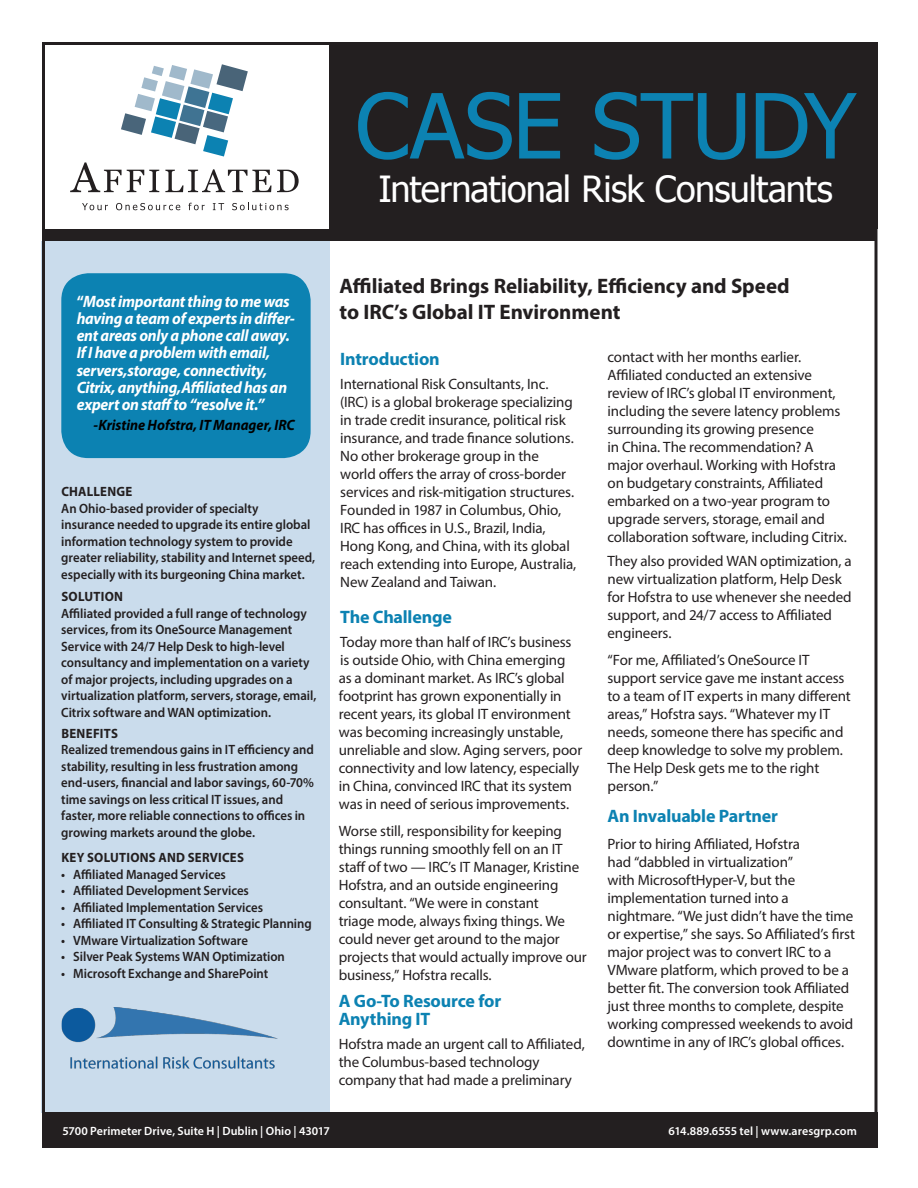
<style>
.page{position:relative;width:918px;height:1188px;background:#fff}
.page>*{position:absolute;margin:0;border:0;box-sizing:border-box;transform-origin:0 0}
.t1{font:90px "Tahoma";letter-spacing:-.015em;color:#0c82b2}
.t2{font:36px "Tahoma";letter-spacing:-.02em;color:#fff}
.t3{font:700 21px "Myriad Pro";letter-spacing:-.005em;color:#231f20}
.t4{font:700 18px/18px "Myriad Pro";letter-spacing:-.01em;color:#0c82b2}
.t5{font:italic 700 16.5px/17.2px "Myriad Pro";letter-spacing:-.015em;color:#fff;scale:.95 1}
.t6{font:15px/18px "Myriad Pro";letter-spacing:-.01em;color:#231f20}
.t7{font:italic 700 15px "Myriad Pro";letter-spacing:-.005em;color:#000;scale:.95 1}
.t8{font:600 13.5px/16.5px "Myriad Pro";letter-spacing:-.005em;color:#231f20;scale:.95 1}
.t9{font:700 13.5px "Myriad Pro";letter-spacing:.02em;color:#231f20;scale:.95 1}
.t10{font:600 12px "Myriad Pro";letter-spacing:.005em;color:#fff}
.s1{font-style:normal}
</style>
<div class="page">
<div style="left:41px;top:241px;width:288px;height:871px;background:#cadcec"></div>
<div style="left:42px;top:1112px;width:836px;height:36px;background:#231f20"></div>
<div style="left:61px;top:273px;width:250px;height:185px;background:#0c82b2;border-radius:27px"></div>
<img style="left:61px;top:1007px;width:217px;height:62px">
<div style="left:329px;top:42px;width:549px;height:187px;background:#231f20"></div>
<div style="left:44px;top:229px;width:832px;height:12px;background:#231f20"></div>
<svg style="left:82px;top:203px;width:26px;height:7px"></svg>
<svg style="left:116px;top:203px;width:64px;height:7px"></svg>
<svg style="left:188px;top:203px;width:17px;height:7px"></svg>
<svg style="left:213px;top:203px;width:11px;height:7px"></svg>
<svg style="left:232px;top:203px;width:57px;height:7px"></svg>
<svg style="left:70px;top:64px;width:229px;height:128px"></svg>
<p class="t1" style="left:355px;top:65px;width:503px">CASE STUDY</p>
<p class="t2" style="left:379px;top:164px;width:456px">International Risk Consultants</p>
<p class="t5" style="left:77px;top:292px;width:231px"><span class="s1">“</span>Most important thing to me was having a team of experts in differ&shy;ent areas only a phone call away.<br>If I have a problem with email, servers,storage, connectivity,<br>Citrix, anything,Affiliated has an expert on staff to “resolve it.”</p>
<p class="t7" style="left:94px;top:415px;width:213px">-Kristine Hofstra, IT Manager, IRC</p>
<p class="t9" style="left:61px;top:483px;width:76px">CHALLENGE</p>
<p class="t8" style="left:61px;top:499px;width:269px">An Ohio-based provider of specialty insurance needed to upgrade its entire global information technology system to provide greater reliability, stability and Internet speed, especially with its burgeoning China market.</p>
<p class="t9" style="left:61px;top:588px;width:66px">SOLUTION</p>
<p class="t8" style="left:61px;top:604px;width:260px">Affiliated provided a full range of technology services, from its OneSource Management<br>Service with 24/7 Help Desk to high-level</p>
<p class="t8" style="left:61px;top:654px;width:270px">consultancy and implementation on a variety of major projects, including upgrades on a virtualization platform, servers, storage, email, Citrix software and WAN optimization.</p>
<p class="t9" style="left:61px;top:724px;width:61px">BENEFITS</p>
<p class="t8" style="left:61px;top:741px;width:267px">Realized tremendous gains in IT efficiency and stability, resulting in less frustration among end-users, financial and labor savings, 60-70% time savings on less critical IT issues, and faster, more reliable connections to offices in</p>
<p class="t8" style="left:61px;top:823px;width:206px">growing markets around the globe.</p>
<p class="t9" style="left:61px;top:849px;width:194px">KEY SOLUTIONS AND SERVICES</p>
<p class="t8" style="left:61px;top:865px;width:175px">• Affiliated Managed Services</p>
<p class="t8" style="left:61px;top:882px;width:199px">• Affiliated Development Services</p>
<p class="t8" style="left:61px;top:898px;width:214px">• Affiliated Implementation Services</p>
<p class="t8" style="left:61px;top:915px;width:265px">• Affiliated IT Consulting &amp; Strategic Planning</p>
<p class="t8" style="left:61px;top:931px;width:198px">• VMware Virtualization Software</p>
<p class="t8" style="left:61px;top:948px;width:237px">• Silver Peak Systems WAN Optimization</p>
<p class="t8" style="left:61px;top:964px;width:219px">• Microsoft Exchange and SharePoint</p>
<p class="t3" style="left:340px;top:273px;width:452px">Affiliated Brings Reliability, Efficiency and Speed</p>
<p class="t3" style="left:340px;top:298px;width:283px">to IRC’s Global IT Environment</p>
<p class="t4" style="left:340px;top:349px;width:101px">Introduction</p>
<p class="t6" style="left:340px;top:374px;width:210px">International Risk Consultants, Inc.</p>
<p class="t6" style="left:340px;top:392px;width:234px">(IRC) is a global brokerage specializing</p>
<p class="t6" style="left:340px;top:410px;width:227px">in trade credit insurance, political risk</p>
<p class="t6" style="left:340px;top:428px;width:235px">insurance, and trade finance solutions.</p>
<p class="t6" style="left:340px;top:446px;width:200px">No other brokerage group in the</p>
<p class="t6" style="left:340px;top:464px;width:227px">world offers the array of cross-border</p>
<p class="t6" style="left:340px;top:482px;width:235px">services and risk-mitigation structures.</p>
<p class="t6" style="left:340px;top:500px;width:223px">Founded in 1987 in Columbus, Ohio,</p>
<p class="t6" style="left:340px;top:518px;width:207px">IRC has offices in U.S., Brazil, India,</p>
<p class="t6" style="left:340px;top:536px;width:231px">Hong Kong, and China, with its global</p>
<p class="t6" style="left:340px;top:554px;width:238px">reach extending into Europe, Australia,</p>
<p class="t6" style="left:340px;top:572px;width:158px">New Zealand and Taiwan.</p>
<p class="t4" style="left:340px;top:607px;width:113px">The Challenge</p>
<p class="t6" style="left:339px;top:632px;width:245px">Today more than half of IRC’s business is outside Ohio, with China emerging<br>as a dominant market. As IRC’s global footprint has grown exponentially in recent years, its global IT environment was becoming increasingly unstable, unreliable and slow. Aging servers, poor connectivity and low latency, especially in China, convinced IRC that its system was in need of serious improvements.</p>
<p class="t6" style="left:339px;top:821px;width:250px">Worse still, responsibility for keeping things running smoothly fell on an IT staff of two — IRC’s IT Manager, Kristine Hofstra, and an outside engineering consultant. “We were in constant<br>triage mode, always fixing things. We could never get around to the major projects that would actually improve our business,” Hofstra recalls.</p>
<p class="t4" style="left:339px;top:991px;width:164px">A Go-To Resource for<br>Anything IT</p>
<p class="t6" style="left:339px;top:1034px;width:248px">Hofstra made an urgent call to Affiliated, the Columbus-based technology company that had made a preliminary</p>
<p class="t6" style="left:608px;top:348px;width:241px">contact with her months earlier.<br>Affiliated conducted an extensive review of IRC’s global IT environment, including the severe latency problems surrounding its growing presence<br>in China. The recommendation? A major overhaul. Working with Hofstra on budgetary constraints, Affiliated embarked on a two-year program to upgrade servers, storage, email and collaboration software, including Citrix.</p>
<p class="t6" style="left:608px;top:552px;width:246px">They also provided WAN optimization, a new virtualization platform, Help Desk for Hofstra to use whenever she needed support, and 24/7 access to Affiliated engineers.</p>
<p class="t6" style="left:608px;top:651px;width:245px">“For me, Affiliated’s OneSource IT support service gave me instant access to a team of IT experts in many different areas,” Hofstra says. “Whatever my IT needs, someone there has specific and deep knowledge to solve my problem.<br>The Help Desk gets me to the right person.”</p>
<p class="t4" style="left:608px;top:806px;width:172px">An Invaluable Partner</p>
<p class="t6" style="left:608px;top:835px;width:249px">Prior to hiring Affiliated, Hofstra<br>had “dabbled in virtualization”<br>with MicrosoftHyper-V, but the implementation turned into a nightmare. “We just didn’t have the time or expertise,” she says. So Affiliated’s first major project was to convert IRC to a VMware platform, which proved to be a better fit. The conversion took Affiliated just three months to complete, despite working compressed weekends to avoid downtime in any of IRC’s global offices.</p>
<p class="t10" style="left:62px;top:1123px;width:269px">5700 Perimeter Drive, Suite H | Dublin | Ohio | 43017</p>
<p class="t10" style="left:669px;top:1123px;width:190px">614.889.6555 tel | www.aresgrp.com</p>
</div>
